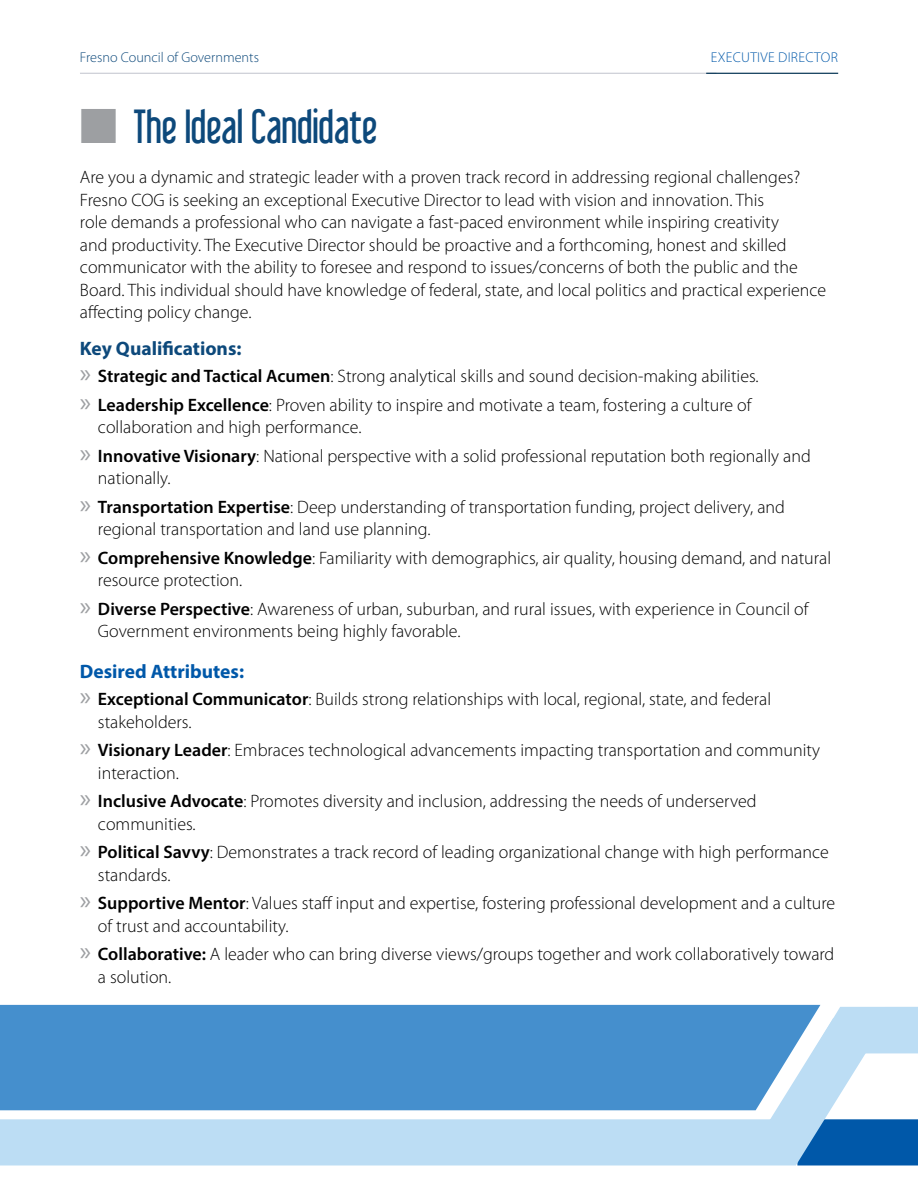
<style>
.page{position:relative;width:918px;height:1188px;background:#fff}
.page>*{position:absolute;margin:0;border:0;box-sizing:border-box;transform-origin:0 0}
.t1{font:42px "Libel Suit";color:#0d497b}
.t2{font:700 19.5px "Myriad Pro";color:#0d497b}
.t3{font:700 19.5px "Myriad Pro";color:#0058a9}
.t4{font:300 18px/22.5px "Myriad Pro";color:#000}
.t5{font:300 14.25px "Myriad Pro";color:#0d497b}
.t6{font:300 14.25px "Myriad Pro";letter-spacing:.02em;color:#0058a9}
.s1{color:#9d9fa2}
.s2{font-weight:400;font-size:27px;color:#9d9fa2}
.s3{font-weight:600}
</style>
<div class="page">
<hr style="left:80px;top:73px;width:636px;height:1px;background:#cacdd5">
<hr style="left:706px;top:73px;width:132px;height:1px;background:#003151">
<svg style="left:0;top:1004px;width:917px;height:162px"></svg>
<div style="left:0;top:1005px;width:820px;height:105px;background:#458fcd"></div>
<p class="t5" style="left:80px;top:49px;width:181px">Fresno Council of Governments</p>
<p class="t6" style="left:711px;top:49px;width:128px">EXECUTIVE DIRECTOR</p>
<h1 class="t1" style="left:80px;top:101px;width:299px"><span class="s1">■</span> The Ideal Candidate</h1>
<p class="t4" style="left:80px;top:166px;width:748px">Are you a dynamic and strategic leader with a proven track record in addressing regional challenges?<br>Fresno COG is seeking an exceptional Executive Director to lead with vision and innovation. This<br>role demands a professional who can navigate a fast-paced environment while inspiring creativity<br>and productivity. The Executive Director should be proactive and a forthcoming, honest and skilled communicator with the ability to foresee and respond to issues/concerns of both the public and the Board. This individual should have knowledge of federal, state, and local politics and practical experience affecting policy change.</p>
<p class="t2" style="left:80px;top:336px;width:163px">Key Qualifications:</p>
<p class="t4" style="left:80px;top:362px;width:680px;line-height:28.5px"><span class="s2">»</span> <span class="s3">Strategic and Tactical Acumen</span>: Strong analytical skills and sound decision-making abilities. <span class="s2">»</span> <span class="s3">Leadership Excellence</span>: Proven ability to inspire and motivate a team, fostering a culture of</p>
<p class="t4" style="left:80px;top:413px;width:732px;line-height:28.5px;text-indent:18px">collaboration and high performance.<br><span class="s2">»</span> <span class="s3">Innovative Visionary</span>: National perspective with a solid professional reputation both regionally and</p>
<p class="t4" style="left:80px;top:464px;width:706px;line-height:28.5px;text-indent:18px">nationally.<br><span class="s2">»</span> <span class="s3">Transportation Expertise</span>: Deep understanding of transportation funding, project delivery, and</p>
<p class="t4" style="left:80px;top:515px;width:753px;line-height:28.5px;text-indent:18px">regional transportation and land use planning.<br><span class="s2">»</span> <span class="s3">Comprehensive Knowledge</span>: Familiarity with demographics, air quality, housing demand, and natural</p>
<p class="t4" style="left:80px;top:566px;width:730px;line-height:28.5px;text-indent:18px">resource protection.<br><span class="s2">»</span> <span class="s3">Diverse Perspective</span>: Awareness of urban, suburban, and rural issues, with experience in Council of</p>
<p class="t4" style="left:98px;top:620px;width:364px">Government environments being highly favorable.</p>
<p class="t3" style="left:80px;top:659px;width:166px">Desired Attributes:</p>
<p class="t4" style="left:98px;top:688px;width:675px;text-indent:-18px"><span class="s2">»</span> <span class="s3">Exceptional Communicator</span>: Builds strong relationships with local, regional, state, and federal stakeholders.</p>
<p class="t4" style="left:98px;top:739px;width:724px;text-indent:-18px"><span class="s2">»</span> <span class="s3">Visionary Leader</span>: Embraces technological advancements impacting transportation and community interaction.</p>
<p class="t4" style="left:98px;top:790px;width:660px;text-indent:-18px"><span class="s2">»</span> <span class="s3">Inclusive Advocate</span>: Promotes diversity and inclusion, addressing the needs of underserved communities.</p>
<p class="t4" style="left:98px;top:841px;width:732px;text-indent:-18px"><span class="s2">»</span> <span class="s3">Political Savvy</span>: Demonstrates a track record of leading organizational change with high performance standards.</p>
<p class="t4" style="left:98px;top:892px;width:739px;text-indent:-18px"><span class="s2">»</span> <span class="s3">Supportive Mentor</span>: Values staff input and expertise, fostering professional development and a culture of trust and accountability.</p>
<p class="t4" style="left:98px;top:943px;width:738px;text-indent:-18px"><span class="s2">»</span> <span class="s3">Collaborative:</span> A leader who can bring diverse views/groups together and work collaboratively toward a solution.</p>
</div>
